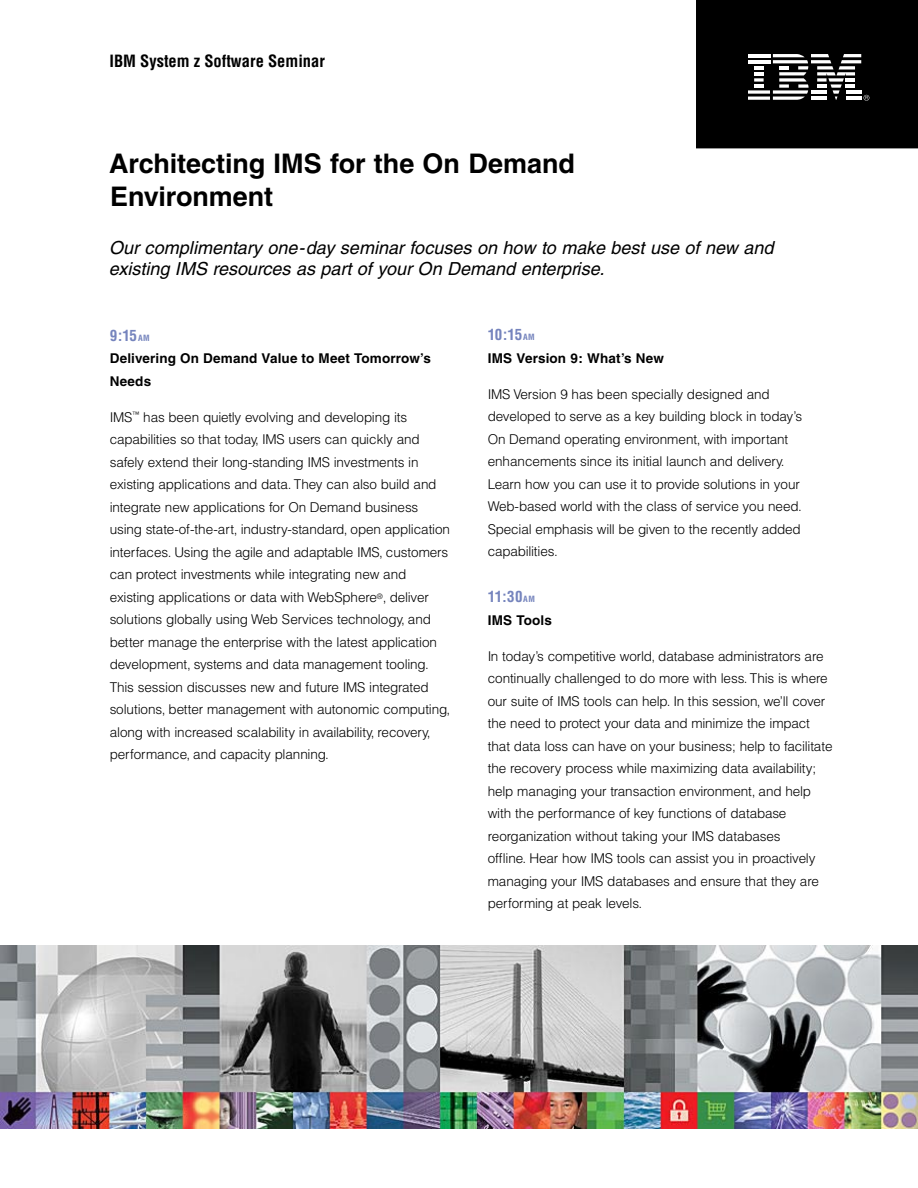
<style>
.page{position:relative;width:918px;height:1188px;background:#fff}
.page>*{position:absolute;margin:0;border:0;box-sizing:border-box;transform-origin:0 0}
.BR_Cover_headline{font:700 27px/33px "Helvetica";letter-spacing:-.005em;color:#000}
.x_Subhead__LF{font:italic 18px/21px "Helvetica";color:#000}
.x_Cover_subject_identifier{font:700 condensed 16.5px "Helvetica";color:#000}
.x_Subhead__LF-2{font:700 condensed 15px "Helvetica";letter-spacing:-.02em;color:#7584bd}
.Default_Text{font:300 13.5px/22.5px "IBM Helvetica";letter-spacing:-.01em;color:#000}
.x_Subhead__LF-3{font:700 13.5px/22.5px "Helvetica";letter-spacing:.01em;color:#000}
.s1{font-size:8.4px}
</style>
<div class="page">
<svg style="left:696px;top:0;width:222px;height:148px;background:#101010"></svg>
<hr style="left:811px;top:97px;width:16px;height:3px;background:#fff">
<hr style="left:748px;top:97px;width:22px;height:3px;background:#fff">
<img style="left:0;top:945px;width:918px;height:184px">
<p class="x_Cover_subject_identifier" style="left:110px;top:51px;width:217px">IBM System z Software Seminar</p>
<p class="BR_Cover_headline" style="left:109px;top:146px;width:467px">Architecting IMS for the On Demand<br>Environment</p>
<p class="x_Subhead__LF" style="left:109px;top:237px;width:666px">Our complimentary one-day seminar focuses on how to make best use of new and existing IMS resources as part of your On Demand enterprise.</p>
<p class="x_Subhead__LF-2" style="left:110px;top:326px;width:41px">9:15<span class="s1">AM</span></p>
<p class="x_Subhead__LF-3" style="left:110px;top:347px;width:323px">Delivering On Demand Value to Meet Tomorrow’s<br>Needs</p>
<p class="Default_Text" style="left:110px;top:405px;width:342px">IMS<sup>™</sup> has been quietly evolving and developing its capabilities so that today, IMS users can quickly and safely extend their long-standing IMS investments in existing applications and data. They can also build and integrate new applications for On Demand business using state-of-the-art, industry-standard, open application interfaces. Using the agile and adaptable IMS, customers can protect investments while integrating new and existing applications or data with WebSphere<sup>®</sup>, deliver solutions globally using Web Services technology, and better manage the enterprise with the latest application development, systems and data management tooling.<br>This session discusses new and future IMS integrated solutions, better management with autonomic computing, along with increased scalability in availability, recovery, performance, and capacity planning.</p>
<p class="x_Subhead__LF-2" style="left:488px;top:326px;width:49px">10:15<span class="s1">AM</span></p>
<p class="x_Subhead__LF-3" style="left:488px;top:347px;width:178px">IMS Version 9: What’s New</p>
<p class="Default_Text" style="left:488px;top:383px;width:316px">IMS Version 9 has been specially designed and developed to serve as a key building block in today’s On Demand operating environment, with important enhancements since its initial launch and delivery.<br>Learn how you can use it to provide solutions in your Web-based world with the class of service you need.<br>Special emphasis will be given to the recently added capabilities.</p>
<p class="x_Subhead__LF-2" style="left:488px;top:587px;width:49px">11:30<span class="s1">AM</span></p>
<p class="x_Subhead__LF-3" style="left:488px;top:609px;width:66px">IMS Tools</p>
<p class="Default_Text" style="left:488px;top:644px;width:346px">In today’s competitive world, database administrators are continually challenged to do more with less. This is where our suite of IMS tools can help. In this session, we’ll cover the need to protect your data and minimize the impact that data loss can have on your business; help to facilitate the recovery process while maximizing data availability; help managing your transaction environment, and help with the performance of key functions of database reorganization without taking your IMS databases<br>offline. Hear how IMS tools can assist you in proactively managing your IMS databases and ensure that they are performing at peak levels.</p>
</div>
